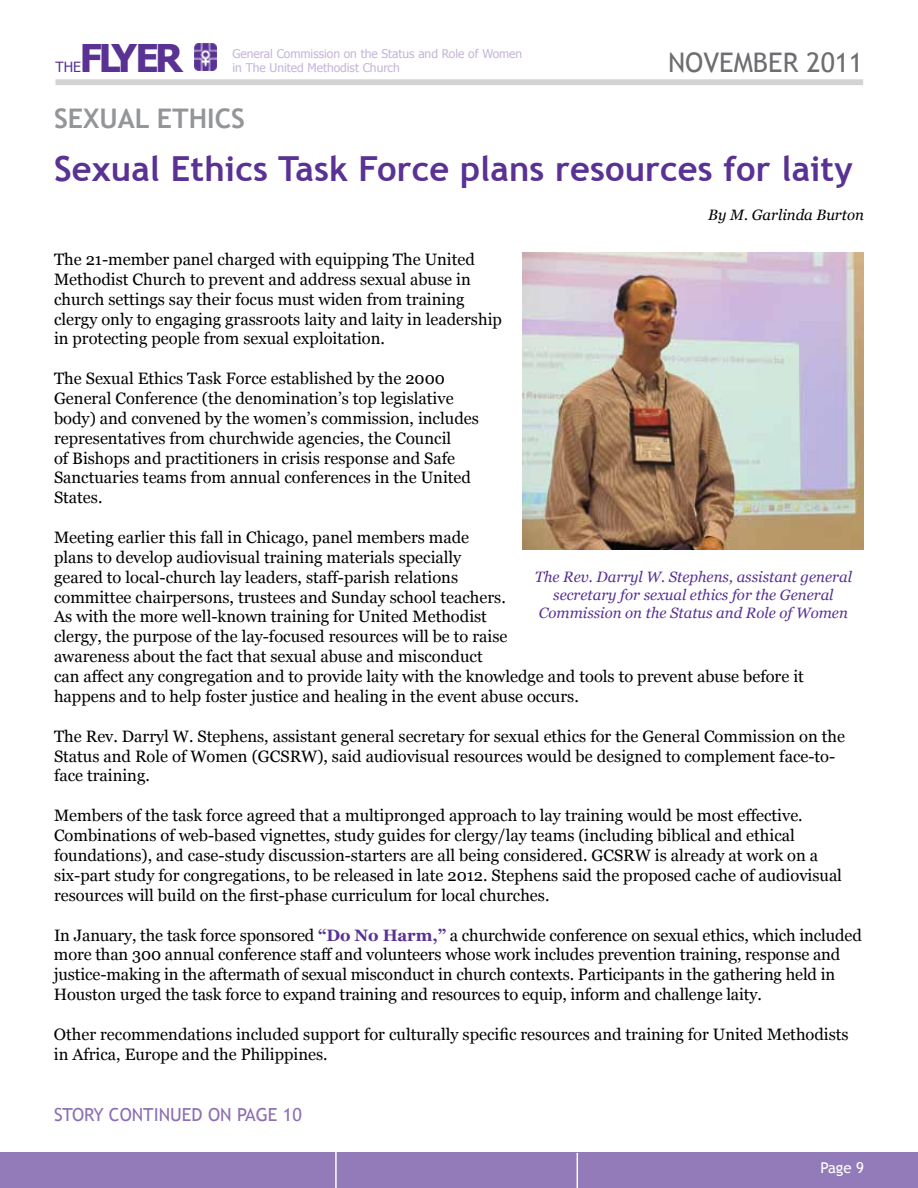
<style>
.page{position:relative;width:918px;height:1188px;background:#fff}
.page>*{position:absolute;margin:0;border:0;box-sizing:border-box;transform-origin:0 0}
.t1{font:700 38.1px "Tahoma";letter-spacing:-.09em;color:#593294}
.t2{font:700 34.5px "Trebuchet MS";letter-spacing:.005em;color:#593294}
.t3{font:27px "Trebuchet MS";color:#6d6e71}
.t4{font:700 27px "Trebuchet MS";color:#939598}
.t5{font:18px "Trebuchet MS";color:#8b6fb4}
.t6{font:16.5px/19.8px "Georgia";color:#000}
.t7{font:italic 15px/18px "Georgia";color:#593294;text-align:center}
.t8{font:italic 15px "Georgia";color:#000}
.t9{font:15px "Trebuchet MS";color:#fff}
.t10{font:14.1px "Tahoma";color:#593294}
.t11{font:12px/14.4px "Tahoma";color:#c3b5d8}
.s1{font-weight:700;color:#593294}
</style>
<div class="page">
<img style="left:194px;top:43px;width:23px;height:27px">
<div style="left:56px;top:79px;width:807px;height:6px;background:#d1d3d4"></div>
<div style="left:0;top:1153px;width:918px;height:35px;background:#937ab9"></div>
<hr style="left:335px;top:1151px;width:2px;height:37px;background:#fff">
<hr style="left:577px;top:1153px;width:1px;height:35px;background:#fff">
<img style="left:523px;top:253px;width:341px;height:297px">
<h1 class="t1" style="left:80px;top:34px;width:105px">Flyer</h1>
<p class="t11" style="left:232px;top:46px;width:291px">General Commission on the Status and Role of Women in The United Methodist Church</p>
<h3 class="t3" style="left:668px;top:47px;width:197px">NOVEMBER 2011</h3>
<p class="t10" style="left:56px;top:58px;width:27px">the</p>
<h3 class="t4" style="left:54px;top:101px;width:176px">Sexual Ethics</h3>
<h2 class="t2" style="left:54px;top:147px;width:800px">Sexual Ethics Task Force plans resources for laity</h2>
<p class="t8" style="left:708px;top:205px;width:157px">By M. Garlinda Burton</p>
<p class="t6" style="left:54px;top:250px;width:449px">The 21-member panel charged with equipping The United Methodist Church to prevent and address sexual abuse in church settings say their focus must widen from training clergy only to engaging grassroots laity and laity in leadership in protecting people from sexual exploitation.</p>
<p class="t6" style="left:54px;top:369px;width:426px">The Sexual Ethics Task Force established by the 2000<br>General Conference (the denomination’s top legislative body) and convened by the women’s commission, includes representatives from churchwide agencies, the Council<br>of Bishops and practitioners in crisis response and Safe Sanctuaries teams from annual conferences in the United States.</p>
<p class="t6" style="left:54px;top:528px;width:751px">Meeting earlier this fall in Chicago, panel members made<br>plans to develop audiovisual training materials specially<br>geared to local-church lay leaders, staff-parish relations<br>committee chairpersons, trustees and Sunday school teachers.<br>As with the more well-known training for United Methodist<br>clergy, the purpose of the lay-focused resources will be to raise<br>awareness about the fact that sexual abuse and misconduct<br>can affect any congregation and to provide laity with the knowledge and tools to prevent abuse before it happens and to help foster justice and healing in the event abuse occurs.</p>
<p class="t6" style="left:54px;top:726px;width:793px">The Rev. Darryl W. Stephens, assistant general secretary for sexual ethics for the General Commission on the<br>Status and Role of Women (GCSRW), said audiovisual resources would be designed to complement face-to&shy;face training.</p>
<p class="t6" style="left:54px;top:806px;width:790px">Members of the task force agreed that a multipronged approach to lay training would be most effective.<br>Combinations of web-based vignettes, study guides for clergy/lay teams (including biblical and ethical foundations), and case-study discussion-starters are all being considered. GCSRW is already at work on a six-part study for congregations, to be released in late 2012. Stephens said the proposed cache of audiovisual resources will build on the first-phase curriculum for local churches.</p>
<p class="t6" style="left:54px;top:925px;width:809px">In January, the task force sponsored <span class="s1">“Do No Harm,”</span> a churchwide conference on sexual ethics, which included more than 300 annual conference staff and volunteers whose work includes prevention training, response and justice-making in the aftermath of sexual misconduct in church contexts. Participants in the gathering held in Houston urged the task force to expand training and resources to equip, inform and challenge laity.</p>
<p class="t6" style="left:54px;top:1025px;width:796px">Other recommendations included support for culturally specific resources and training for United Methodists in Africa, Europe and the Philippines.</p>
<p class="t7" style="left:535px;top:567px;width:319px">The Rev. Darryl W. Stephens, assistant general secretary for sexual ethics for the General<br>Commission on the Status and Role of Women</p>
<p class="t5" style="left:54px;top:1104px;width:249px">STORY CONTINUED ON PAGE 10</p>
<p class="t9" style="left:820px;top:1159px;width:45px">PAGE 9</p>
</div>
